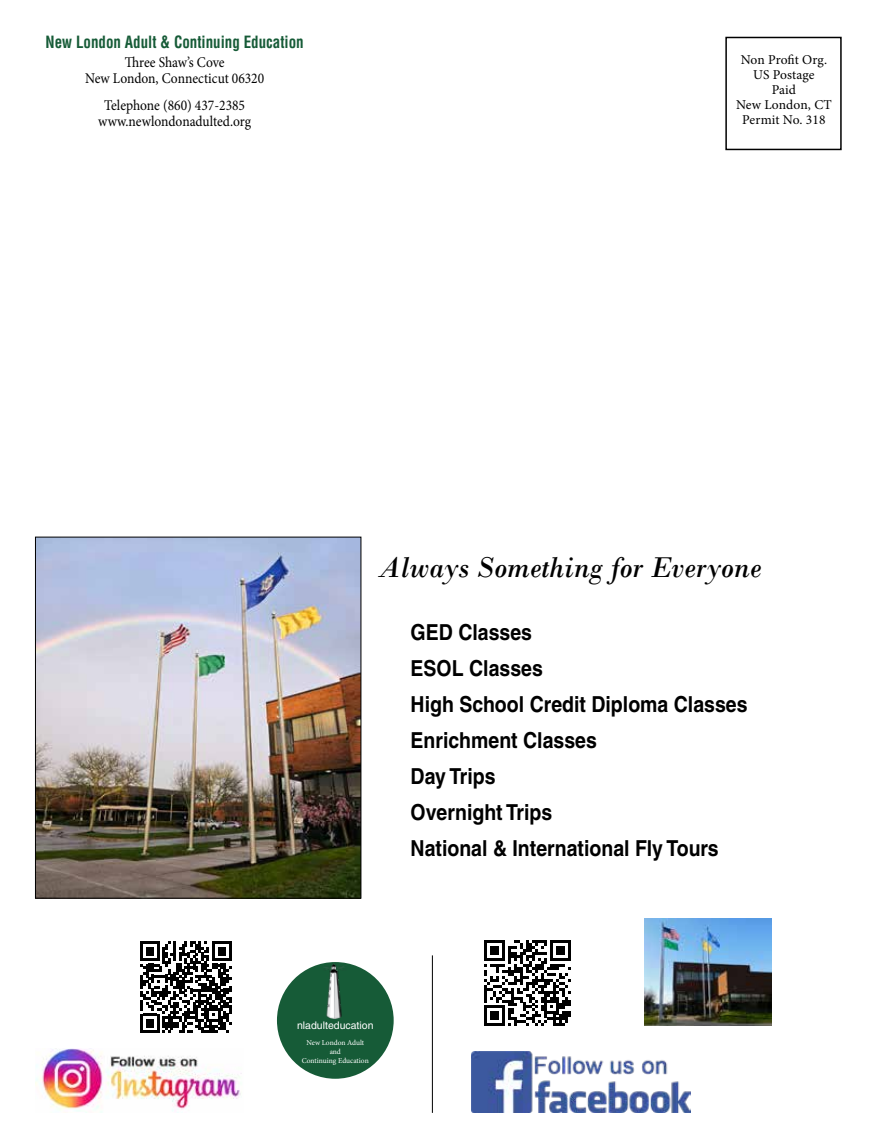
<style>
.page{position:relative;width:878px;height:1148px;background:#fff}
.page>*{position:absolute;margin:0;border:0;box-sizing:border-box;transform-origin:0 0}
.t1{font:italic 30px "Bodoni";color:#000}
.t2{font:700 22.05px/36px "Helvetica LT Pro";color:#000;scale:.88 1}
.t3{font:700 condensed 16.5px "Helvetica LT Pro";color:#165b37;scale:.91 1}
.t4{font:14.85px/16.2px "Minion Pro";color:#000;text-align:center;scale:.91 1}
.t5{font:13.5px/15px "Minion Pro";letter-spacing:.005em;color:#000;text-align:center}
.t6{font:10.5px "Helvetica LT Pro";color:#fff}
.t7{font:7.5px/9px "Minion Pro";letter-spacing:-.005em;color:#fff;text-align:center}
</style>
<div class="page">
<div style="left:725px;top:37px;width:116px;height:113px;border:2px solid #000"></div>
<img style="left:471px;top:1051px;width:219px;height:61px">
<svg style="left:484px;top:940px;width:86px;height:86px"></svg>
<img style="left:644px;top:918px;width:127px;height:107px">
<img style="left:35px;top:1048px;width:207px;height:64px">
<hr style="left:432px;top:955px;width:1px;height:157px;background:#000">
<svg style="left:140px;top:941px;width:91px;height:92px"></svg>
<img style="left:37px;top:538px;width:322px;height:358px">
<div style="left:35px;top:536px;width:326px;height:362px;border:1px solid #000"></div>
<div style="left:277px;top:962px;width:116px;height:116px;background:#165b37;border-radius:50%"></div>
<img style="left:324px;top:963px;width:20px;height:56px">
<p class="t3" style="left:46px;top:30px;width:285px">New London Adult &amp; Continuing Education</p>
<p class="t4" style="left:85px;top:54px;width:198px">Three Shaw’s Cove<br>New London, Connecticut 06320</p>
<p class="t4" style="left:98px;top:97px;width:169px">Telephone (860) 437-2385 www.newlondonadulted.org</p>
<p class="t5" style="left:736px;top:53px;width:97px">Non Profit Org.<br>US Postage<br>Paid<br>New London, CT<br>Permit No. 318</p>
<h1 class="t1" style="left:378px;top:549px;width:384px">Always Something for Everyone</h1>
<p class="t2" style="left:410px;top:614px;width:384px">GED Classes<br>ESOL Classes<br>High School Credit Diploma Classes<br>Enrichment Classes<br>Day Trips<br>Overnight Trips<br>National &amp; International Fly Tours</p>
<p class="t6" style="left:297px;top:1019px;width:78px">nladulteducation</p>
<p class="t7" style="left:302px;top:1038px;width:69px">New London Adult and<br>Continuing Education</p>
</div>
